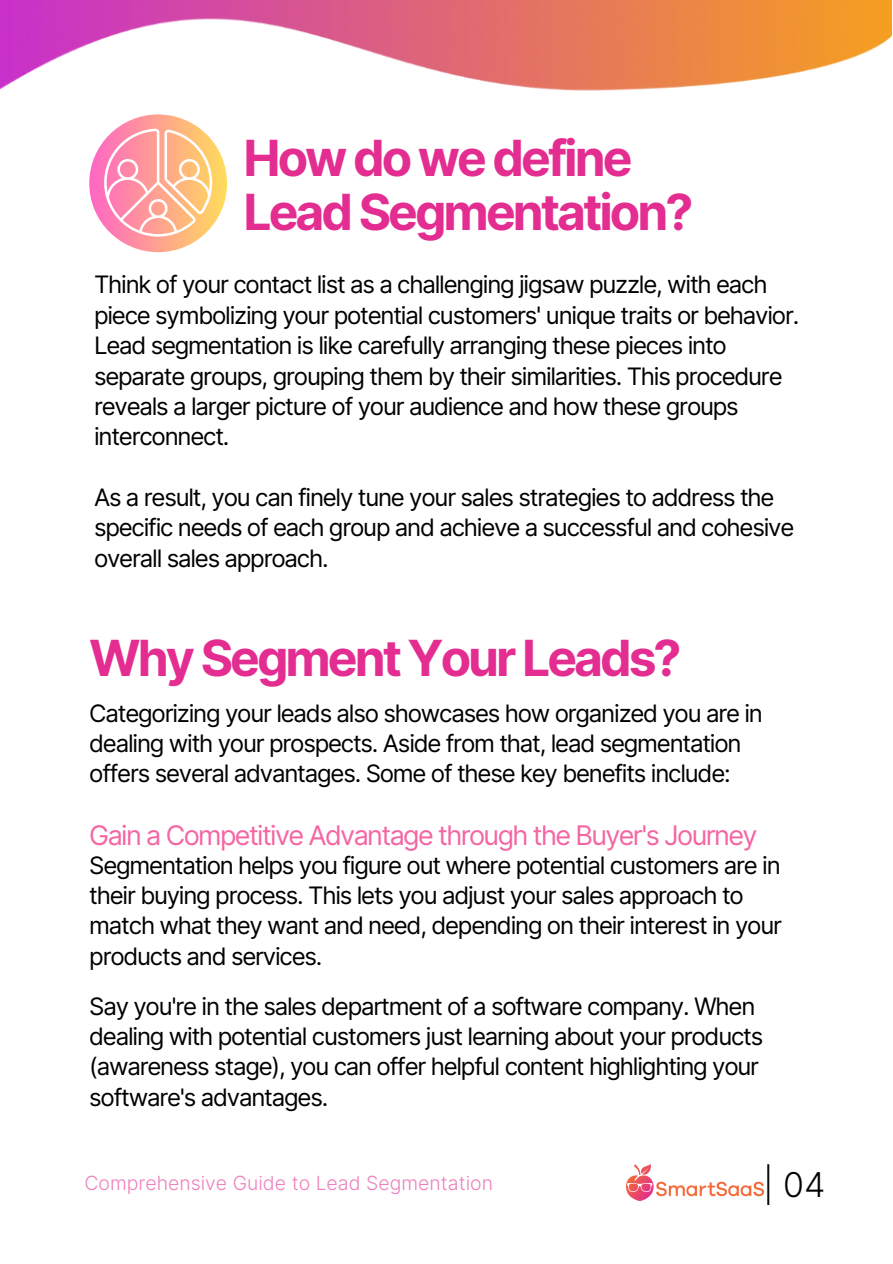
<style>
.page{position:relative;width:893px;height:1264px;background:#fff}
.page>*{position:absolute;margin:0;border:0;box-sizing:border-box;transform-origin:0 0}
.t1{font:700 49.8px/53.8px "Inter";letter-spacing:-.06em;color:#e32d91}
.t2{font:300 34.05px "Inter";color:#000}
.t3{font:27px "Inter";letter-spacing:-.06em;color:#f466a3}
.t4{font:24px/30.3px "Inter";letter-spacing:-.05em;color:#000}
.t5{font:300 19.5px "Inter";color:#ee80bc}
</style>
<div class="page">
<svg style="left:89px;top:114px;width:138px;height:138px"></svg>
<svg style="left:104px;top:128px;width:108px;height:109px"></svg>
<img style="left:626px;top:1164px;width:137px;height:36px">
<img style="left:0;top:1px;width:891px;height:90px">
<p class="t1" style="left:243px;top:131px;width:451px">How do we define<br>Lead Segmentation?</p>
<p class="t4" style="left:94px;top:269px;width:706px">Think of your contact list as a challenging jigsaw puzzle, with each piece symbolizing your potential customers' unique traits or behavior.<br>Lead segmentation is like carefully arranging these pieces into separate groups, grouping them by their similarities. This procedure reveals a larger picture of your audience and how these groups interconnect.</p>
<p class="t4" style="left:94px;top:482px;width:701px">As a result, you can finely tune your sales strategies to address the specific needs of each group and achieve a successful and cohesive overall sales approach.</p>
<p class="t1" style="left:89px;top:630px;width:594px">Why Segment Your Leads?</p>
<p class="t4" style="left:89px;top:697px;width:675px">Categorizing your leads also showcases how organized you are in dealing with your prospects. Aside from that, lead segmentation offers several advantages. Some of these key benefits include:</p>
<p class="t3" style="left:89px;top:819px;width:669px">Gain a Competitive Advantage through the Buyer's Journey</p>
<p class="t4" style="left:89px;top:849px;width:694px">Segmentation helps you figure out where potential customers are in their buying process. This lets you adjust your sales approach to match what they want and need, depending on their interest in your products and services.</p>
<p class="t4" style="left:89px;top:990px;width:675px">Say you're in the sales department of a software company. When dealing with potential customers just learning about your products (awareness stage), you can offer helpful content highlighting your software's advantages.</p>
<p class="t5" style="left:84px;top:1171px;width:410px">Comprehensive Guide to Lead Segmentation</p>
<p class="t2" style="left:763px;top:1163px;width:64px">| 04</p>
</div>
